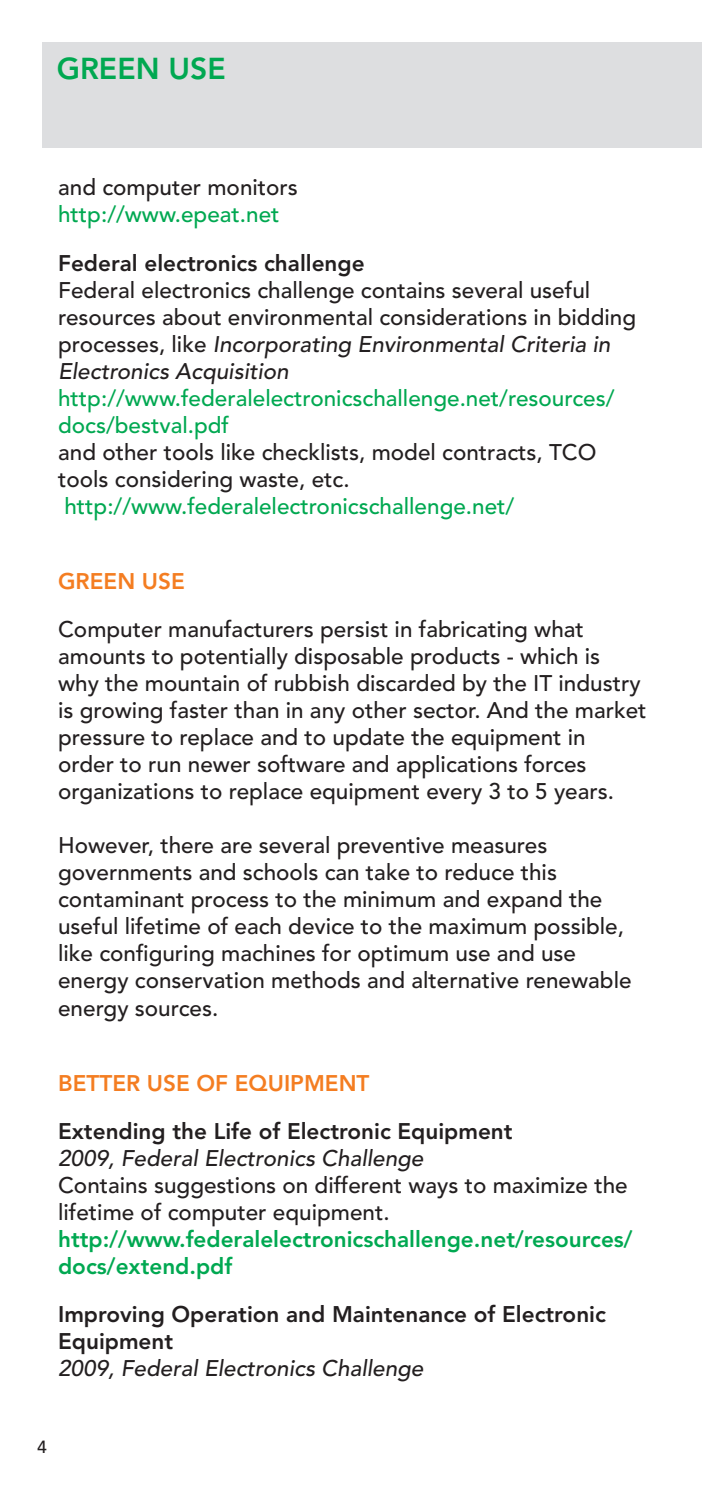
<style>
.page{position:relative;width:702px;height:1489px;background:#fff}
.page>*{position:absolute;margin:0;border:0;box-sizing:border-box;transform-origin:0 0}
.workshop_heading{font:800 30px "Avenir LT Std";color:#00a851}
.body_heading{font:500 22.5px/27px "Avenir LT Std";color:#231f20}
.body_heading-2{font:800 22.5px/27px "Avenir LT Std";color:#231f20}
.body_heading-3{font:500 22.5px/27px "Avenir LT Std";color:#00a851}
.body_heading-4{font:800 22.5px "Avenir LT Std";color:#f47d21}
.body{font:500 17.5px "Avenir LT Std";color:#231f20}
.s1{color:#231f20}
.s2{font-weight:800}
.s3{font-style:italic}
.s4{color:#00a851}
.s5{font-weight:800;color:#00a851}
.s6{font-weight:500;font-style:italic}
</style>
<div class="page">
<div style="left:43px;top:42px;width:659px;height:105px;background:#dddee0"></div>
<p class="workshop_heading" style="left:57px;top:51px;width:170px">GREEN USE</p>
<p class="body_heading-3" style="left:58px;top:174px;width:241px"><span class="s1">and computer monitors </span>http://www.epeat.net</p>
<p class="body_heading" style="left:58px;top:250px;width:579px"><span class="s2">Federal electronics challenge<br></span>Federal electronics challenge contains several useful resources about environmental considerations in bidding processes, like <span class="s3">Incorporating Environmental Criteria in Electronics Acquisition </span><span class="s4">http://www.federalelectronicschallenge.net/resources/ docs/bestval.pdf<br></span>and other tools like checklists, model contracts, TCO tools considering waste, etc. <span class="s4">http://www.federalelectronicschallenge.net/</span></p>
<p class="body_heading-4" style="left:58px;top:568px;width:128px">GREEN USE</p>
<p class="body_heading" style="left:58px;top:616px;width:590px">Computer manufacturers persist in fabricating what amounts to potentially disposable products - which is why the mountain of rubbish discarded by the IT industry is growing faster than in any other sector. And the market pressure to replace and to update the equipment in order to run newer software and applications forces organizations to replace equipment every 3 to 5 years.</p>
<p class="body_heading" style="left:58px;top:832px;width:575px">However, there are several preventive measures governments and schools can take to reduce this contaminant process to the minimum and expand the useful lifetime of each device to the maximum possible, like configuring machines for optimum use and use energy conservation methods and alternative renewable energy sources.</p>
<p class="body_heading-4" style="left:58px;top:1069px;width:313px">BETTER USE OF EQUIPMENT</p>
<p class="body_heading" style="left:58px;top:1118px;width:576px"><span class="s2">Extending the Life of Electronic Equipment<br></span><span class="s3">2009, Federal Electronics Challenge<br></span>Contains suggestions on different ways to maximize the lifetime of computer equipment. <span class="s5">http://www.federalelectronicschallenge.net/resources/ docs/extend.pdf</span></p>
<p class="body_heading-2" style="left:58px;top:1300px;width:549px">Improving Operation and Maintenance of Electronic<br>Equipment<br><span class="s6">2009, Federal Electronics Challenge</span></p>
<p class="body" style="left:37px;top:1436px;width:11px">4</p>
</div>
